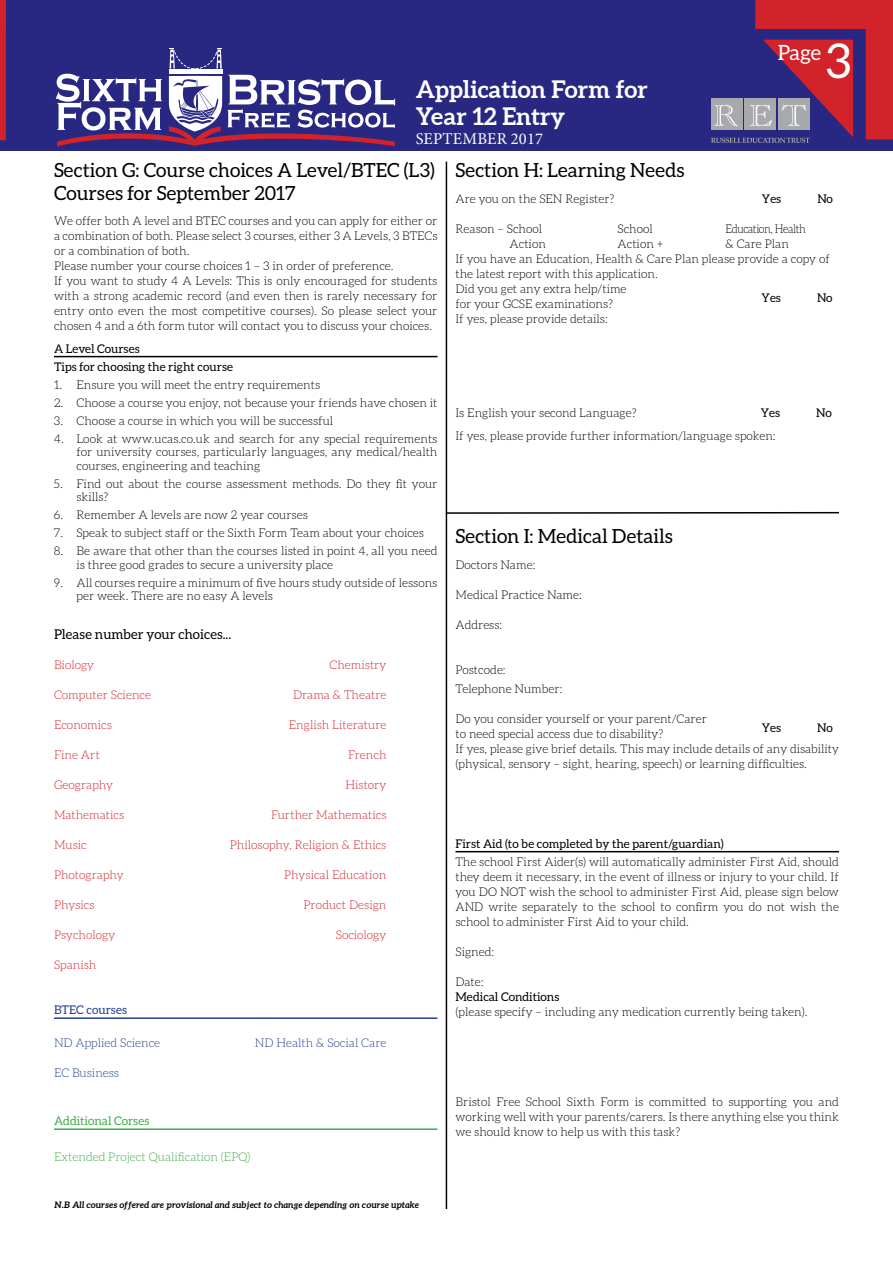
<style>
.page{position:relative;width:893px;height:1263px;background:#fff}
.page>*{position:absolute;margin:0;border:0;box-sizing:border-box;transform-origin:0 0}
.t1{font:48px "Aleo";color:#fff}
.t2{font:700 24px/26.5px "Aleo";color:#fff}
.t3{font:21px "Aleo";color:#fff}
.t4{font:19.5px/22.5px "Aleo";color:#000}
.t5{font:16.5px "Minion Pro";letter-spacing:.01em;color:#fff}
.t6{font:13.5px "Aleo";color:#000}
.t7{font:300 12px/15px "Aleo";color:#000}
.t8{font:300 12px "Aleo";color:#d2232a}
.t9{font:12px/18px "Aleo";color:#000}
.t10{font:300 12px "Aleo";color:#25408f}
.t11{font:300 12px "Aleo";color:#41ad49}
.t12{font:12px "Aleo";color:#41ad49}
.t13{font:300 12px "Aleo";letter-spacing:-.04em;color:#000;scale:.9 1}
.t14{font:12px "Aleo";color:#25408f}
.t15{font:italic 700 9px "Aleo";color:#000}
</style>
<div class="page">
<div style="left:0;top:0;width:893px;height:151px;background:#282781"></div>
<hr style="left:54px;top:356px;width:383px;height:1px;background:#000">
<hr style="left:54px;top:1017px;width:383px;height:2px;background:#25408f">
<hr style="left:54px;top:1128px;width:383px;height:2px;background:#41ad49">
<hr style="left:455px;top:851px;width:384px;height:1px;background:#000">
<div style="left:866px;top:0;width:27px;height:139px;background:#d2232a"></div>
<div style="left:755px;top:0;width:138px;height:29px;background:#d2232a"></div>
<svg style="left:711px;top:40px;width:142px;height:103px"></svg>
<svg style="left:56px;top:48px;width:339px;height:99px"></svg>
<div style="left:0;top:0;width:6px;height:140px;background:#d2232a"></div>
<hr style="left:446px;top:162px;width:1px;height:1047px;background:#000">
<hr style="left:446px;top:512px;width:393px;height:2px;background:#000">
<h2 class="t2" style="left:416px;top:76px;width:234px">Application Form for<br>Year 12 Entry</h2>
<h3 class="t5" style="left:416px;top:128px;width:129px">SEPTEMBER 2017</h3>
<h3 class="t3" style="left:778px;top:41px;width:45px">Page</h3>
<h1 class="t1" style="left:826px;top:34px;width:27px">3</h1>
<h3 class="t4" style="left:54px;top:159px;width:382px">Section G: Course choices A Level/BTEC (L3)<br>Courses for September 2017</h3>
<p class="t7" style="left:54px;top:214px;width:385px">We offer both A level and BTEC courses and you can apply for either or a combination of both. Please select 3 courses, either 3 A Levels, 3 BTECs or a combination of both.<br>Please number your course choices 1 – 3 in order of preference.<br>If you want to study 4 A Levels: This is only encouraged for students with a strong academic record (and even then is rarely necessary for entry onto even the most competitive courses). So please select your chosen 4 and a 6th form tutor will contact you to discuss your choices.</p>
<p class="t9" style="left:54px;top:339px;width:181px">A Level Courses<br>Tips for choosing the right course</p>
<p class="t7" style="left:54px;top:377px;width:268px">1. Ensure you will meet the entry requirements</p>
<p class="t7" style="left:54px;top:395px;width:385px">2. Choose a course you enjoy, not because your friends have chosen it</p>
<p class="t7" style="left:54px;top:413px;width:281px">3. Choose a course in which you will be successful</p>
<p class="t7" style="left:76px;top:432px;width:362px;line-height:13.5px;text-align:justify;text-indent:-22px">4. Look at www.ucas.co.uk and search for any special requirements for university courses, particularly languages, any medical/health courses, engineering and teaching</p>
<p class="t7" style="left:76px;top:477px;width:362px;line-height:13.5px;text-indent:-22px">5. Find out about the course assessment methods. Do they fit your skills?</p>
<p class="t7" style="left:54px;top:508px;width:255px">6. Remember A levels are now 2 year courses</p>
<p class="t7" style="left:54px;top:526px;width:372px">7. Speak to subject staff or the Sixth Form Team about your choices</p>
<p class="t7" style="left:76px;top:544px;width:362px;line-height:13.5px;text-indent:-22px">8. Be aware that other than the courses listed in point 4, all you need is three good grades to secure a university place</p>
<p class="t7" style="left:76px;top:576px;width:362px;line-height:13.5px;text-indent:-22px">9. All courses require a minimum of five hours study outside of lessons per week. There are no easy A levels</p>
<p class="t6" style="left:54px;top:627px;width:179px">Please number your choices...</p>
<p class="t8" style="left:54px;top:659px;width:42px">Biology</p>
<p class="t8" style="left:330px;top:659px;width:58px">Chemistry</p>
<p class="t8" style="left:54px;top:689px;width:99px">Computer Science</p>
<p class="t8" style="left:293px;top:689px;width:95px">Drama &amp; Theatre</p>
<p class="t8" style="left:54px;top:719px;width:59px">Economics</p>
<p class="t8" style="left:289px;top:719px;width:99px">English Literature</p>
<p class="t8" style="left:54px;top:749px;width:47px">Fine Art</p>
<p class="t8" style="left:348px;top:749px;width:40px">French</p>
<p class="t8" style="left:54px;top:779px;width:61px">Geography</p>
<p class="t8" style="left:345px;top:779px;width:43px">History</p>
<p class="t8" style="left:54px;top:809px;width:72px">Mathematics</p>
<p class="t8" style="left:271px;top:809px;width:117px">Further Mathematics</p>
<p class="t8" style="left:54px;top:839px;width:34px">Music</p>
<p class="t8" style="left:230px;top:839px;width:158px">Philosophy, Religion &amp; Ethics</p>
<p class="t8" style="left:54px;top:869px;width:71px">Photography</p>
<p class="t8" style="left:284px;top:869px;width:104px">Physical Education</p>
<p class="t8" style="left:54px;top:899px;width:42px">Physics</p>
<p class="t8" style="left:303px;top:899px;width:84px">Product Design</p>
<p class="t8" style="left:54px;top:929px;width:63px">Psychology</p>
<p class="t8" style="left:336px;top:929px;width:52px">Sociology</p>
<p class="t8" style="left:54px;top:959px;width:44px">Spanish</p>
<p class="t14" style="left:54px;top:1003px;width:74px">BTEC courses</p>
<p class="t10" style="left:54px;top:1037px;width:108px">ND Applied Science</p>
<p class="t10" style="left:255px;top:1037px;width:133px">ND Health &amp; Social Care</p>
<p class="t10" style="left:54px;top:1067px;width:67px">EC Business</p>
<p class="t12" style="left:54px;top:1114px;width:97px">Additional Corses</p>
<p class="t11" style="left:54px;top:1151px;width:198px">Extended Project Qualification (EPQ)</p>
<p class="t15" style="left:54px;top:1199px;width:366px">N.B All courses offered are provisional and subject to change depending on course uptake</p>
<h3 class="t4" style="left:455px;top:159px;width:231px">Section H: Learning Needs</h3>
<p class="t7" style="left:455px;top:191px;width:160px">Are you on the SEN Register?</p>
<p class="t9" style="left:762px;top:189px;width:21px">Yes</p>
<p class="t9" style="left:817px;top:189px;width:17px">No</p>
<p class="t7" style="left:455px;top:221px;width:88px">Reason – School</p>
<p class="t7" style="left:617px;top:221px;width:37px">School</p>
<p class="t13" style="left:725px;top:222px;width:91px">Education, Health</p>
<p class="t7" style="left:509px;top:236px;width:38px">Action</p>
<p class="t7" style="left:617px;top:236px;width:48px">Action +</p>
<p class="t7" style="left:455px;top:236px;width:376px;text-indent:270px">&amp; Care Plan<br>If you have an Education, Health &amp; Care Plan please provide a copy of the latest report with this application.<br>Did you get any extra help/time<br>for your GCSE examinations?</p>
<p class="t9" style="left:762px;top:288px;width:21px">Yes</p>
<p class="t9" style="left:817px;top:288px;width:17px">No</p>
<p class="t7" style="left:455px;top:311px;width:154px">If yes, please provide details:</p>
<p class="t7" style="left:455px;top:406px;width:183px">Is English your second Language?</p>
<p class="t9" style="left:761px;top:404px;width:21px">Yes</p>
<p class="t9" style="left:816px;top:404px;width:17px">No</p>
<p class="t7" style="left:455px;top:428px;width:322px">If yes, please provide further information/language spoken:</p>
<h3 class="t4" style="left:455px;top:525px;width:219px">Section I: Medical Details</h3>
<p class="t7" style="left:455px;top:557px;width:81px">Doctors Name:</p>
<p class="t7" style="left:455px;top:587px;width:128px">Medical Practice Name:</p>
<p class="t7" style="left:455px;top:617px;width:48px">Address:</p>
<p class="t7" style="left:455px;top:660px;width:108px;line-height:19.5px">Postcode:<br>Telephone Number:</p>
<p class="t7" style="left:455px;top:712px;width:253px">Do you consider yourself or your parent/Carer to need special access due to disability?</p>
<p class="t9" style="left:762px;top:719px;width:21px">Yes</p>
<p class="t9" style="left:817px;top:719px;width:17px">No</p>
<p class="t7" style="left:455px;top:742px;width:385px">If yes, please give brief details. This may include details of any disability (physical, sensory – sight, hearing, speech) or learning difficulties.</p>
<p class="t9" style="left:455px;top:834px;width:270px">First Aid (to be completed by the parent/guardian)</p>
<p class="t7" style="left:455px;top:854px;width:385px;text-align:justify">The school First Aider(s) will automatically administer First Aid, should they deem it necessary, in the event of illness or injury to your child. If you DO NOT wish the school to administer First Aid, please sign below AND write separately to the school to confirm you do not wish the school to administer First Aid to your child.</p>
<p class="t7" style="left:455px;top:944px;width:40px">Signed:</p>
<p class="t7" style="left:455px;top:974px;width:30px">Date:</p>
<p class="t9" style="left:455px;top:987px;width:105px">Medical Conditions</p>
<p class="t7" style="left:455px;top:1004px;width:353px">(please specify – including any medication currently being taken).</p>
<p class="t7" style="left:455px;top:1094px;width:385px;text-align:justify">Bristol Free School Sixth Form is committed to supporting you and working well with your parents/carers. Is there anything else you think we should know to help us with this task?</p>
</div>
